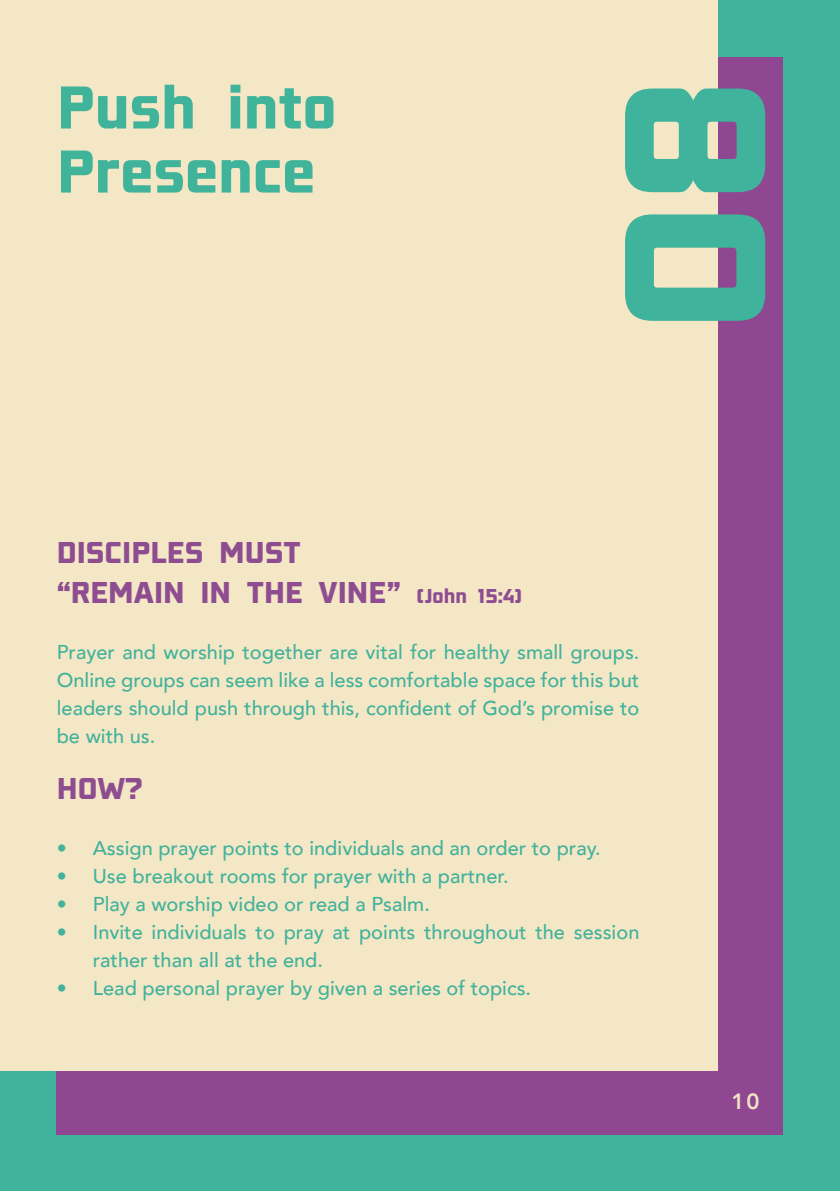
<style>
.page{position:relative;width:840px;height:1191px;background:#fff}
.page>*{position:absolute;margin:0;border:0;box-sizing:border-box;transform-origin:0 0}
.t1{font:200px "Konkretika Black WIP";color:#3fb39b}
.t2{font:60px/64px "Konkretika Black WIP";color:#40b39b}
.t3{font:30px/40px "Konkretika Black WIP";color:#8e4d90}
.t4{font:800 22px "Avenir";color:#f1e4c5}
.t5{font:500 20px/28px "Avenir";color:#42b29b;text-align:justify}
.s1{font-size:20px}
</style>
<div class="page">
<div style="left:0;top:0;width:839px;height:1191px;background:#3fb39b"></div>
<div style="left:57px;top:57px;width:725px;height:1077px;background:#8e4790"></div>
<div style="left:0;top:0;width:716px;height:1070px;background:#f4e7c6"></div>
<h2 class="t2" style="left:57px;top:75px;width:281px">Push into<br>Presence</h2>
<h3 class="t3" style="left:57px;top:531px;width:467px">DISCIPLES MUST<br>“REMAIN IN THE VINE” <span class="s1">(John 15:4)</span></h3>
<h1 class="t1" style="left:575px;top:332px;width:256px;rotate:-90deg">08</h1>
<p class="t5" style="left:57px;top:636px;width:584px">Prayer and worship together are vital for healthy small groups.<br>Online groups can seem like a less comfortable space for this but leaders should push through this, confident of God’s promise to be with us.</p>
<h3 class="t3" style="left:57px;top:767px;width:87px">HOW?</h3>
<p class="t5" style="left:57px;top:832px;width:545px">• Assign prayer points to individuals and an order to pray.</p>
<p class="t5" style="left:57px;top:860px;width:453px">• Use breakout rooms for prayer with a partner.</p>
<p class="t5" style="left:57px;top:888px;width:374px">• Play a worship video or read a Psalm.</p>
<p class="t5" style="left:93px;top:916px;width:548px;text-indent:-36px">• Invite individuals to pray at points throughout the session rather than all at the end.</p>
<p class="t5" style="left:57px;top:972px;width:475px">• Lead personal prayer by given a series of topics.</p>
<p class="t4" style="left:731px;top:1084px;width:30px">10</p>
</div>
